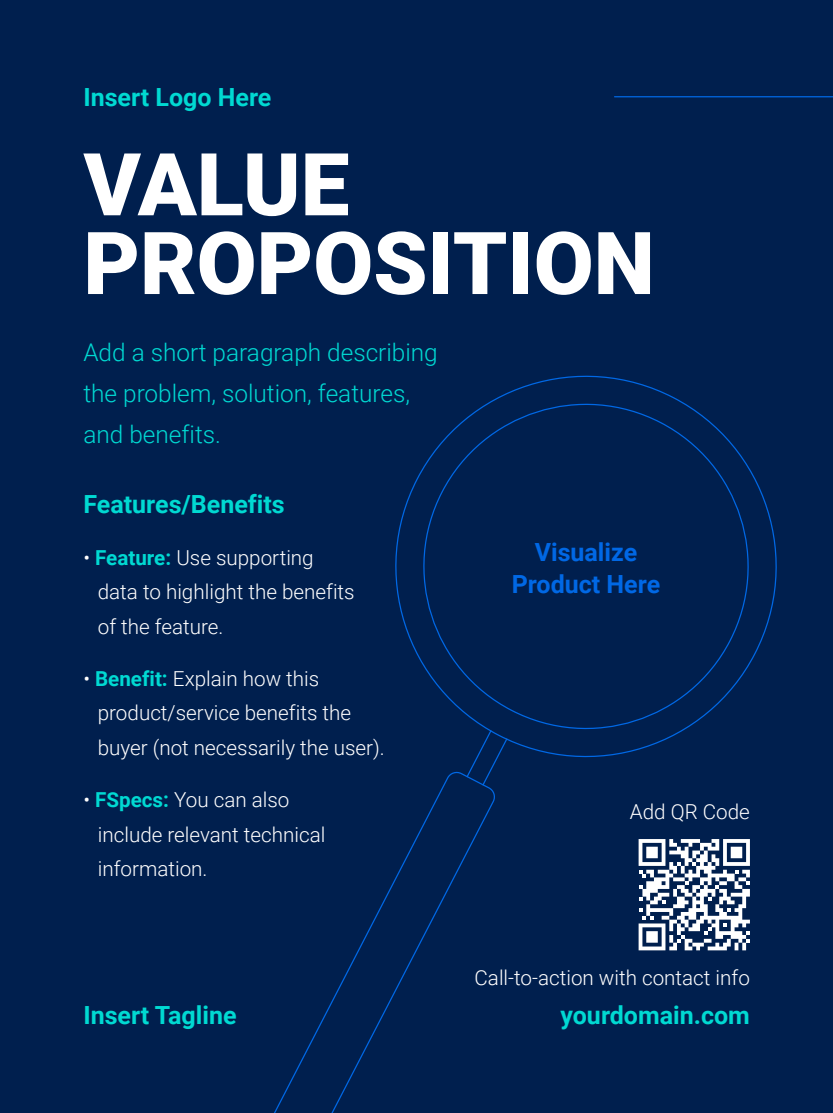
<style>
.page{position:relative;width:833px;height:1113px;background:#fff}
.page>*{position:absolute;margin:0;border:0;box-sizing:border-box;transform-origin:0 0}
.t1{font:900 86.88px/78.7px "Roboto";color:#fff}
.t2{font:700 25px "Roboto";color:#00d9d2}
.t3{font:700 25px/31.9px "Roboto";color:#0068e5;text-align:center}
.t4{font:300 24.38px/40.6px "Roboto";color:#00d9d2}
.t5{font:300 20.62px/34.4px "Roboto";color:#fff}
.s1{font-weight:700;color:#00d9d2}
</style>
<div class="page">
<div style="left:0;top:0;width:832px;height:1112px;background:#001f4e"></div>
<svg style="left:638px;top:839px;width:111px;height:111px"></svg>
<svg style="left:399px;top:380px;width:372px;height:373px"></svg>
<svg style="left:274px;top:771px;width:221px;height:341px"></svg>
<svg style="left:465px;top:729px;width:43px;height:57px"></svg>
<hr style="left:614px;top:96px;width:218px;height:1px;background:#0068e5">
<p class="t2" style="left:83px;top:87px;width:189px">Insert Logo Here</p>
<h1 class="t1" style="left:83px;top:146px;width:572px">VALUE<br>PROPOSITION</h1>
<p class="t4" style="left:83px;top:334px;width:356px">Add a short paragraph describing the problem, solution, features, and benefits.</p>
<p class="t2" style="left:83px;top:494px;width:203px">Features/Benefits</p>
<p class="t5" style="left:98px;top:542px;width:258px;text-indent:-14px">ï <span class="s1">Feature:</span> Use supporting data to highlight the benefits of the feature.</p>
<p class="t5" style="left:98px;top:662px;width:288px;text-indent:-14px">ï <span class="s1">Benefit:</span> Explain how this product/service benefits the buyer (not necessarily the user).</p>
<p class="t5" style="left:98px;top:784px;width:229px;text-indent:-14px">ï <span class="s1">FSpecs:</span> You can also include relevant technical information.</p>
<p class="t3" style="left:512px;top:538px;width:150px">Visualize<br>Product Here</p>
<p class="t5" style="left:630px;top:796px;width:121px">Add QR Code</p>
<p class="t5" style="left:474px;top:962px;width:277px">Call-to-action with contact info</p>
<p class="t2" style="left:83px;top:1005px;width:155px">Insert Tagline</p>
<p class="t2" style="left:560px;top:1005px;width:191px">yourdomain.com</p>
</div>
